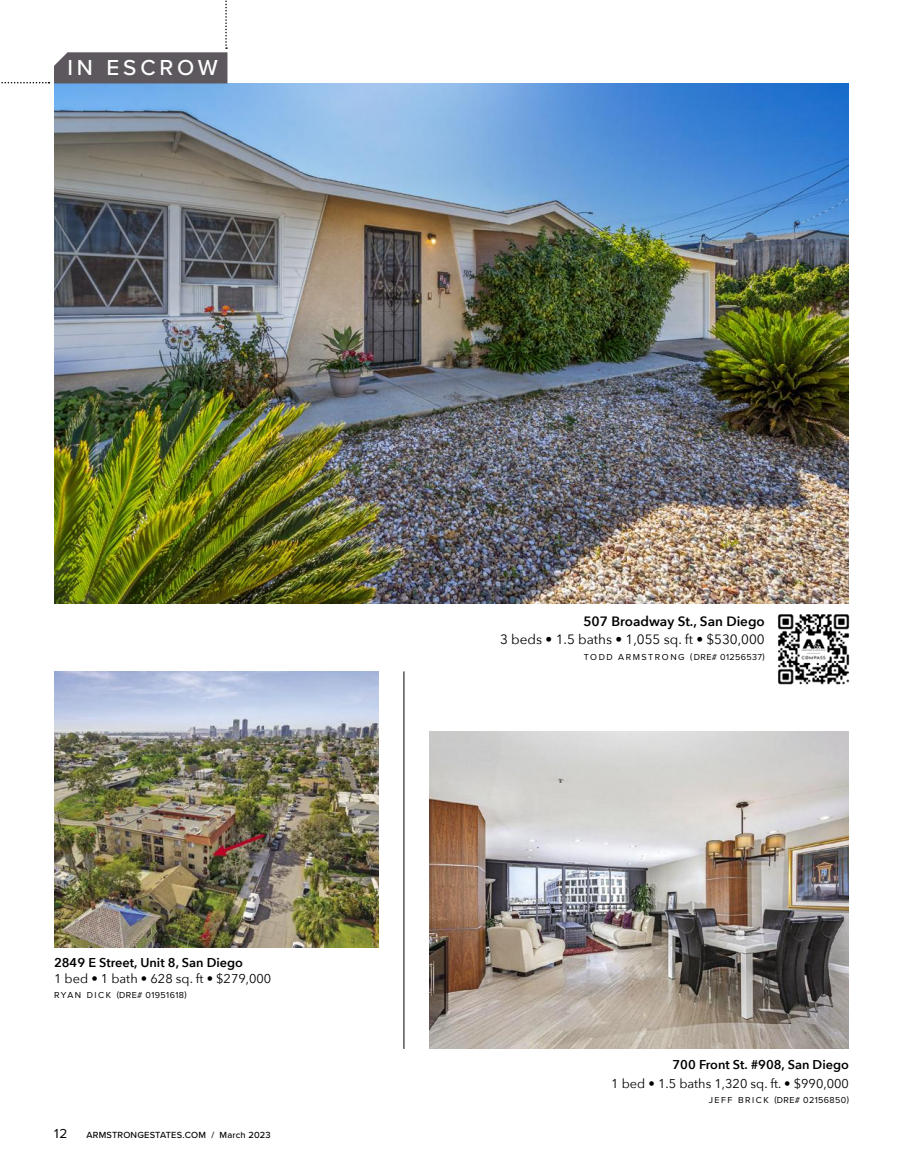
<style>
.page{position:relative;width:905px;height:1175px;background:#fff}
.page>*{position:absolute;margin:0;border:0;box-sizing:border-box;transform-origin:0 0}
.t1{font:500 22.5px "Proxima Nova";letter-spacing:.17em;color:#fff}
.t2{font:13.5px "Avenir Next";color:#000}
.t3{font:600 13.5px "Avenir Next";color:#000}
.t4{font:13.5px "Proxima Nova";color:#000}
.t5{font:12.75px "Avenir Next";color:#000}
.t6{font:600 12.75px "Avenir Next";color:#000}
.t7{font:500 9.3px "Proxima Nova";letter-spacing:.02em;color:#000}
.t8{font:9px "Proxima Nova";letter-spacing:.04em;color:#000}
.t9{font:9px "Proxima Nova";letter-spacing:.155em;color:#000}
</style>
<div class="page">
<img style="left:54px;top:83px;width:795px;height:520px">
<svg style="left:1px;top:0;width:226px;height:83px"></svg>
<img style="left:778px;top:614px;width:72px;height:71px">
<img style="left:54px;top:671px;width:324px;height:276px">
<img style="left:429px;top:731px;width:420px;height:317px">
<hr style="left:403px;top:671px;width:1px;height:377px;background:#000">
<h1 class="t1" style="left:68px;top:50px;width:152px">IN ESCROW</h1>
<p class="t6" style="left:54px;top:951px;width:190px">2849 E Street, Unit 8, San Diego</p>
<p class="t5" style="left:54px;top:968px;width:219px">1 bed • 1 bath • 628 sq. ft • $279,000</p>
<p class="t8" style="left:54px;top:991px;width:134px">R YA N D I C K (DRE# 01951618)</p>
<p class="t4" style="left:54px;top:1127px;width:15px">12</p>
<p class="t7" style="left:86px;top:1128px;width:186px">ARMSTRONGESTATES.COM / March 2023</p>
<p class="t3" style="left:583px;top:609px;width:183px">507 Broadway St., San Diego</p>
<p class="t2" style="left:500px;top:627px;width:266px">3 beds • 1.5 baths • 1,055 sq. ft • $530,000</p>
<p class="t9" style="left:584px;top:653px;width:182px">TODD ARMSTRONG (DRE# 01256537)</p>
<p class="t6" style="left:672px;top:1053px;width:178px">700 Front St. #908, San Diego</p>
<p class="t5" style="left:611px;top:1072px;width:239px">1 bed • 1.5 baths 1,320 sq. ft. • $990,000</p>
<p class="t8" style="left:708px;top:1096px;width:142px">J E F F B R I C K (DRE# 02156850)</p>
</div>
